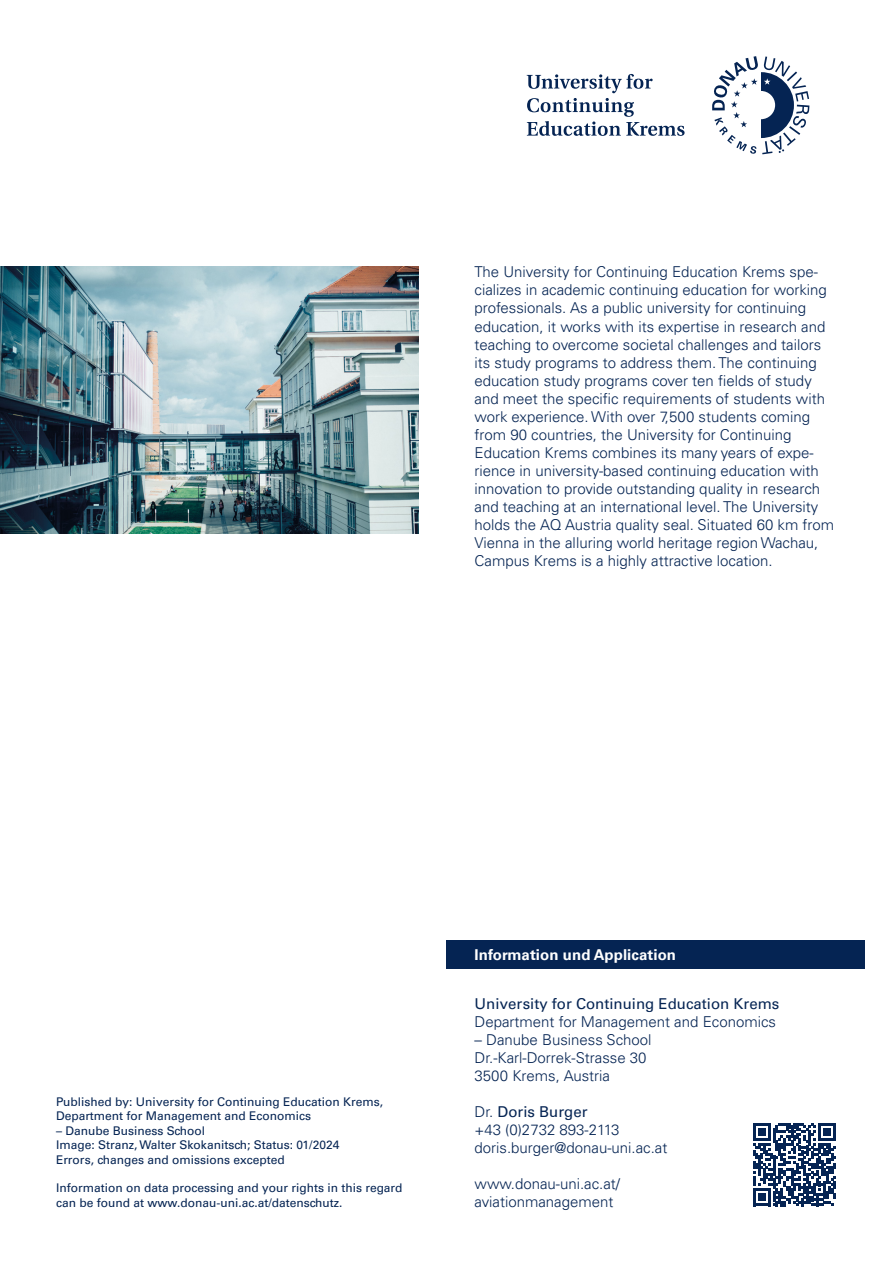
<style>
.page{position:relative;width:893px;height:1263px;background:#fff}
.page>*{position:absolute;margin:0;border:0;box-sizing:border-box;transform-origin:0 0}
.Fließtext{font:300 15px/18px "Univers LT Pro 45";color:#052453}
.Fließtext-2{font:15px "Univers LT Pro 55 Roman";color:#052453}
.Zwischentitel_Balken{font:700 15px "Univers LT Pro 65";letter-spacing:.005em;color:#fff}
.Impressum{font:12px/14.4px "Univers LT Pro 55 Roman";color:#052453}
.s1{font-family:"Univers LT Pro 45";font-weight:300}
</style>
<div class="page">
<svg style="left:712px;top:56px;width:97px;height:98px"></svg>
<svg style="left:527px;top:74px;width:158px;height:62px"></svg>
<div style="left:446px;top:940px;width:419px;height:28px;background:#052453"></div>
<img style="left:0;top:267px;width:418px;height:266px">
<svg style="left:753px;top:1123px;width:83px;height:83px"></svg>
<p class="Fließtext" style="left:475px;top:263px;width:361px">The University for Continuing Education Krems spe-- cializes in academic continuing education for working professionals. As a public university for continuing education, it works with its expertise in research and teaching to overcome societal challenges and tailors its study programs to address them. The continuing education study programs cover ten fields of study and meet the specific requirements of students with work experience. With over 7,500 students coming from 90 countries, the University for Continuing Education Krems combines its many years of expe&shy;rience in university-based continuing education with innovation to provide outstanding quality in research and teaching at an international level. The University holds the AQ Austria quality seal. Situated 60 km from Vienna in the alluring world heritage region Wachau, Campus Krems is a highly attractive location.</p>
<p class="Impressum" style="left:56px;top:1094px;width:328px">Published by: University for Continuing Education Krems,<br>Department for Management and Economics</p>
<p class="Impressum" style="left:56px;top:1123px;width:151px">– Danube Business School</p>
<p class="Impressum" style="left:56px;top:1137px;width:285px">Image: Stranz, Walter Skokanitsch; Status: 01/2024</p>
<p class="Impressum" style="left:56px;top:1152px;width:230px">Errors, changes and omissions excepted</p>
<p class="Impressum" style="left:56px;top:1180px;width:348px">Information on data processing and your rights in this regard can be found at www.donau-uni.ac.at/datenschutz.</p>
<p class="Zwischentitel_Balken" style="left:475px;top:944px;width:203px">Information und Application</p>
<p class="Fließtext-2" style="left:475px;top:993px;width:306px">University for Continuing Education Krems</p>
<p class="Fließtext" style="left:475px;top:1012px;width:303px">Department for Management and Economics</p>
<p class="Fließtext" style="left:475px;top:1030px;width:178px">– Danube Business School</p>
<p class="Fließtext" style="left:475px;top:1048px;width:174px">Dr.-Karl-Dorrek-Strasse 30</p>
<p class="Fließtext" style="left:475px;top:1066px;width:137px">3500 Krems, Austria</p>
<p class="Fließtext-2" style="left:475px;top:1101px;width:115px"><span class="s1">Dr.</span> Doris Burger</p>
<p class="Fließtext" style="left:475px;top:1120px;width:147px">+43 (0)2732 893-2113</p>
<p class="Fließtext" style="left:475px;top:1138px;width:194px">doris.burger@donau-uni.ac.at</p>
<p class="Fließtext" style="left:475px;top:1174px;width:147px">www.donau-uni.ac.at/</p>
<p class="Fließtext" style="left:475px;top:1192px;width:140px">aviationmanagement</p>
</div>
